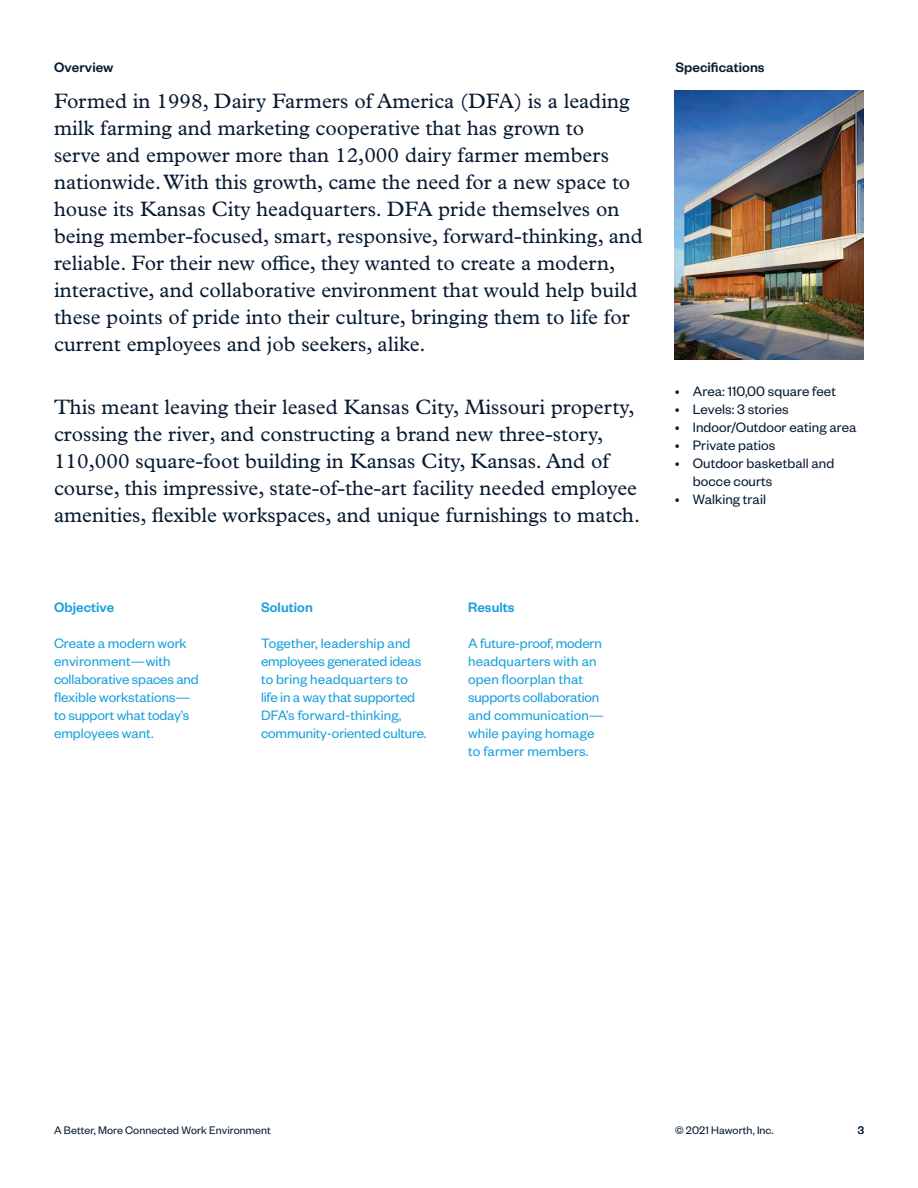
<style>
.page{position:relative;width:918px;height:1188px;background:#fff}
.page>*{position:absolute;margin:0;border:0;box-sizing:border-box;transform-origin:0 0}
.t1{font:21px/27px "Plantin MT Pro";color:#081b31}
.t2{font:15px/18px "Founders Grotesk";color:#18a0db}
.t3{font:15px/18px "Founders Grotesk";letter-spacing:.005em;color:#081b31}
.t4{font:500 15px "Founders Grotesk";letter-spacing:.005em;color:#18a0db}
.t5{font:500 15px "Founders Grotesk";letter-spacing:.005em;color:#081b31}
.t6{font:12px "Founders Grotesk";letter-spacing:.005em;color:#081b31}
</style>
<div class="page">
<img style="left:675px;top:90px;width:189px;height:270px">
<p class="t5" style="left:54px;top:58px;width:61px">Overview</p>
<p class="t5" style="left:675px;top:58px;width:91px">Specifications</p>
<p class="t1" style="left:54px;top:88px;width:591px">Formed in 1998, Dairy Farmers of America (DFA) is a leading milk farming and marketing cooperative that has grown to<br>serve and empower more than 12,000 dairy farmer members nationwide. With this growth, came the need for a new space to house its Kansas City headquarters. DFA pride themselves on being member-focused, smart, responsive, forward-thinking, and reliable. For their new office, they wanted to create a modern, interactive, and collaborative environment that would help build these points of pride into their culture, bringing them to life for current employees and job seekers, alike.</p>
<p class="t1" style="left:54px;top:394px;width:588px">This meant leaving their leased Kansas City, Missouri property, crossing the river, and constructing a brand new three-story, 110,000 square-foot building in Kansas City, Kansas. And of course, this impressive, state-of-the-art facility needed employee amenities, flexible workspaces, and unique furnishings to match.</p>
<p class="t4" style="left:54px;top:598px;width:62px">Objective</p>
<p class="t4" style="left:261px;top:598px;width:53px">Solution</p>
<p class="t4" style="left:468px;top:598px;width:48px">Results</p>
<p class="t2" style="left:54px;top:633px;width:146px">Create a modern work environment—with collaborative spaces and flexible workstations— to support what today’s employees want.</p>
<p class="t2" style="left:261px;top:633px;width:167px">Together, leadership and employees generated ideas to bring headquarters to life in a way that supported<br>DFA’s forward-thinking, community-oriented culture.</p>
<p class="t2" style="left:468px;top:633px;width:137px">A future-proof, modern headquarters with an open floorplan that supports collaboration and communication— while paying homage to farmer members.</p>
<p class="t3" style="left:675px;top:381px;width:163px">• Area: 110,00 square feet</p>
<p class="t3" style="left:675px;top:399px;width:115px">• Levels: 3 stories</p>
<p class="t3" style="left:675px;top:417px;width:183px">• Indoor/Outdoor eating area</p>
<p class="t3" style="left:675px;top:435px;width:102px">• Private patios</p>
<p class="t3" style="left:693px;top:453px;width:143px;text-indent:-18px">• Outdoor basketball and bocce courts</p>
<p class="t3" style="left:675px;top:489px;width:93px">• Walking trail</p>
<p class="t6" style="left:54px;top:1123px;width:218px">A Better, More Connected Work Environment</p>
<p class="t6" style="left:675px;top:1123px;width:100px">© 2021 Haworth, Inc.</p>
<p class="t6" style="left:858px;top:1123px;width:8px">3</p>
</div>
